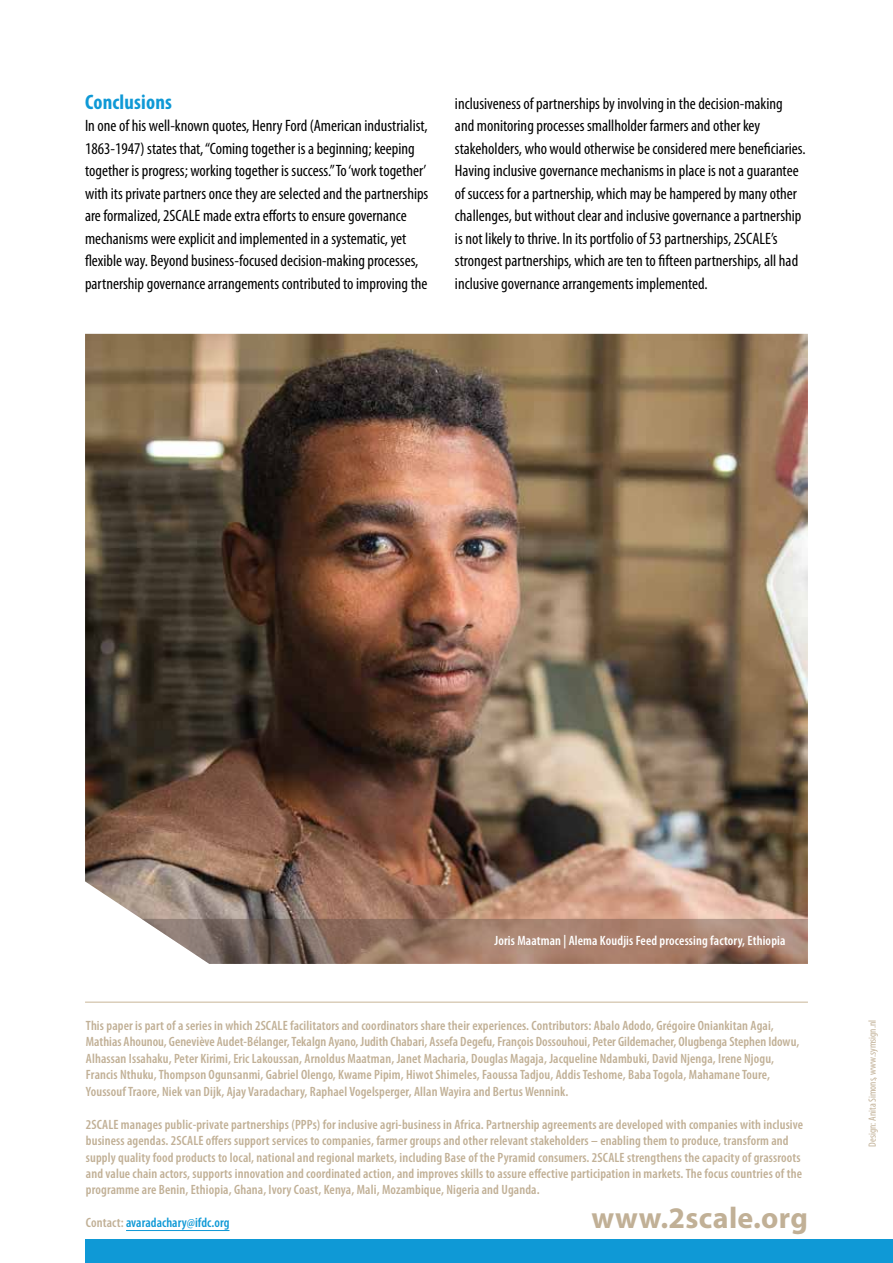
<style>
.page{position:relative;width:893px;height:1263px;background:#fff}
.page>*{position:absolute;margin:0;border:0;box-sizing:border-box;transform-origin:0 0}
.t1{font:700 30px "Myriad Pro";letter-spacing:.01em;color:#c1b096}
.t2{font:700 condensed 21px "Myriad Pro";letter-spacing:.01em;color:#0f99d6}
.t3{font:condensed 16.5px/22.5px "Myriad Pro";color:#000}
.t4{font:600 condensed 13.5px/16.5px "Myriad Pro";letter-spacing:.01em;color:#c1b096}
.t5{font:600 condensed 13.5px "Myriad Pro";letter-spacing:.01em;color:#fff}
.t6{font:600 condensed 13.5px "Myriad Pro";letter-spacing:.005em;color:#0f99d6}
.t7{font:condensed 10.5px "Myriad Pro";color:#c1b096}
.s1{color:#c1b096}
</style>
<div class="page">
<div style="left:85px;top:1240px;width:808px;height:23px;background:#0f99d6"></div>
<img style="left:85px;top:334px;width:723px;height:585px">
<svg style="left:142px;top:919px;width:666px;height:45px;background:#9c7e6f"></svg>
<hr style="left:85px;top:1001px;width:723px;height:2px;background:#dbceba">
<hr style="left:126px;top:1230px;width:103px;height:1px;background:#0f99d6">
<h2 class="t2" style="left:85px;top:89px;width:88px">Conclusions</h2>
<p class="t3" style="left:85px;top:114px;width:345px">In one of his well-known quotes, Henry Ford (American industrialist, 1863-1947) states that, “Coming together is a beginning; keeping together is progress; working together is success.” To ‘work together’ with its private partners once they are selected and the partnerships are formalized, 2SCALE made extra efforts to ensure governance mechanisms were explicit and implemented in a systematic, yet flexible way. Beyond business-focused decision-making processes, partnership governance arrangements contributed to improving the</p>
<p class="t3" style="left:455px;top:92px;width:352px">inclusiveness of partnerships by involving in the decision-making and monitoring processes smallholder farmers and other key stakeholders, who would otherwise be considered mere beneficiaries.<br>Having inclusive governance mechanisms in place is not a guarantee of success for a partnership, which may be hampered by many other challenges, but without clear and inclusive governance a partnership is not likely to thrive. In its portfolio of 53 partnerships, 2SCALE’s strongest partnerships, which are ten to fifteen partnerships, all had inclusive governance arrangements implemented.</p>
<p class="t5" style="left:494px;top:932px;width:292px">Joris Maatman | Alema Koudjis Feed processing factory, Ethiopia</p>
<p class="t4" style="left:86px;top:1016px;width:715px">This paper is part of a series in which 2SCALE facilitators and coordinators share their experiences. Contributors: Abalo Adodo, Grégoire Oniankitan Agai, Mathias Ahounou, Geneviève Audet-Bélanger, Tekalgn Ayano, Judith Chabari, Assefa Degefu, François Dossouhoui, Peter Gildemacher, Olugbenga Stephen Idowu, Alhassan Issahaku, Peter Kirimi, Eric Lakoussan, Arnoldus Maatman, Janet Macharia, Douglas Magaja, Jacqueline Ndambuki, David Njenga, Irene Njogu, Francis Nthuku, Thompson Ogunsanmi, Gabriel Olengo, Kwame Pipim, Hiwot Shimeles, Faoussa Tadjou, Addis Teshome, Baba Togola, Mahamane Toure, Youssouf Traore, Niek van Dijk, Ajay Varadachary, Raphael Vogelsperger, Allan Wayira and Bertus Wennink.</p>
<p class="t4" style="left:86px;top:1115px;width:719px">2SCALE manages public-private partnerships (PPPs) for inclusive agri-business in Africa. Partnership agreements are developed with companies with inclusive business agendas. 2SCALE offers support services to companies, farmer groups and other relevant stakeholders – enabling them to produce, transform and supply quality food products to local, national and regional markets, including Base of the Pyramid consumers. 2SCALE strengthens the capacity of grassroots and value chain actors, supports innovation and coordinated action, and improves skills to assure effective participation in markets. The focus countries of the programme are Benin, Ethiopia, Ghana, Ivory Coast, Kenya, Mali, Mozambique, Nigeria and Uganda.</p>
<p class="t6" style="left:86px;top:1215px;width:145px"><span class="s1">Contact:</span> avaradachary@ifdc.org</p>
<h1 class="t1" style="left:592px;top:1198px;width:218px">www.2scale.org</h1>
<p class="t7" style="left:866px;top:1146px;width:128px;rotate:-90deg">Design: Anita Simons, www.symsign.nl</p>
</div>
